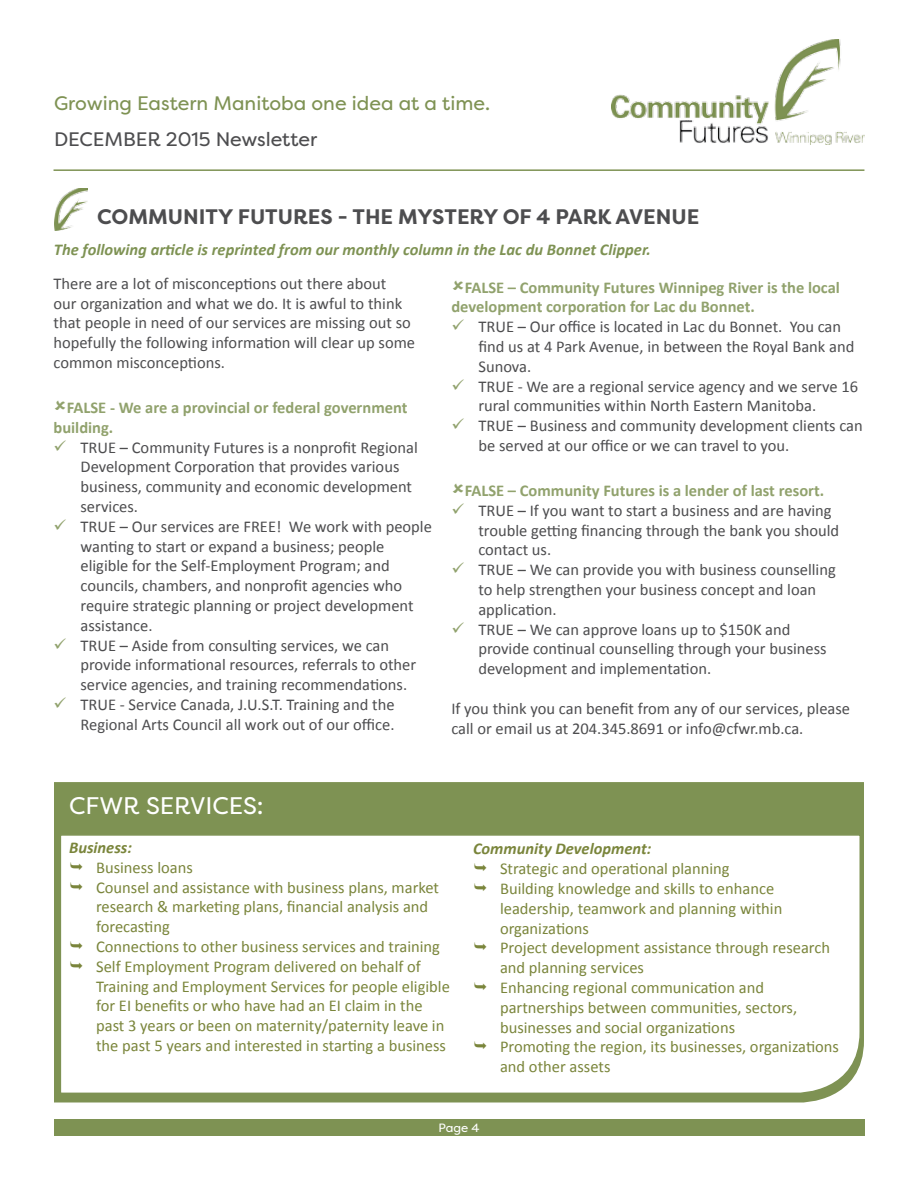
<style>
.page{position:relative;width:918px;height:1188px;background:#fff}
.page>*{position:absolute;margin:0;border:0;box-sizing:border-box;transform-origin:0 0}
.t1{font:24px "Filson Pro";color:#fff}
.t2{font:700 21px "Filson Pro";color:#4d4d4f}
.t3{font:19.5px "Filson Pro";color:#7e9253}
.t4{font:19.5px "Filson Pro";color:#4d4d4f}
.t5{font:16.5px/19.8px "Calibri";color:#4d4d4f}
.t6{font:16.5px/19.8px "Calibri";color:#7a853b}
.t7{font:700 16.5px/19.8px "Calibri";color:#91a26d}
.t8{font:italic 700 16.5px "Calibri";color:#7e9253}
.t9{font:italic 700 16.5px "Calibri";color:#7a853b}
.t10{font:12px "Filson Pro";color:#fff}
</style>
<div class="page">
<hr style="left:54px;top:169px;width:810px;height:2px;background:#7e9253">
<img style="left:54px;top:189px;width:34px;height:42px">
<div style="left:54px;top:1120px;width:810px;height:16px;background:#7e9253"></div>
<img style="left:611px;top:39px;width:254px;height:106px">
<div style="left:54px;top:782px;width:810px;height:321px;background:#7e9253"></div>
<svg style="left:59px;top:833px;width:803px;height:262px"></svg>
<svg style="left:71px;top:862px;width:11px;height:8px"></svg>
<svg style="left:71px;top:882px;width:11px;height:8px"></svg>
<svg style="left:71px;top:942px;width:11px;height:7px"></svg>
<svg style="left:71px;top:961px;width:11px;height:8px"></svg>
<svg style="left:474px;top:864px;width:12px;height:7px"></svg>
<svg style="left:474px;top:883px;width:12px;height:8px"></svg>
<svg style="left:474px;top:943px;width:12px;height:8px"></svg>
<svg style="left:474px;top:982px;width:12px;height:8px"></svg>
<svg style="left:474px;top:1042px;width:12px;height:8px"></svg>
<p class="t3" style="left:54px;top:90px;width:438px">Growing Eastern Manitoba one idea at a time.</p>
<p class="t4" style="left:54px;top:126px;width:265px">DECEMBER 2015 Newsletter</p>
<p class="t2" style="left:97px;top:203px;width:604px">COMMUNITY FUTURES - THE MYSTERY OF 4 PARK AVENUE</p>
<p class="t8" style="left:54px;top:238px;width:599px">The following article is reprinted from our monthly column in the Lac du Bonnet Clipper.</p>
<p class="t5" style="left:54px;top:273px;width:363px">There are a lot of misconceptions out there about<br>our organization and what we do. It is awful to think that people in need of our services are missing out so hopefully the following information will clear up some common misconceptions.</p>
<p class="t7" style="left:54px;top:397px;width:355px;text-indent:13px">FALSE - We are a provincial or federal government building.</p>
<p class="t5" style="left:80px;top:437px;width:353px">TRUE – Community Futures is a nonprofit Regional Development Corporation that provides various business, community and economic development services.<br>TRUE – Our services are FREE! We work with people wanting to start or expand a business; people eligible for the Self-Employment Program; and councils, chambers, and nonprofit agencies who require strategic planning or project development assistance.<br>TRUE – Aside from consulting services, we can provide informational resources, referrals to other service agencies, and training recommendations.<br>TRUE - Service Canada, J.U.S.T. Training and the Regional Arts Council all work out of our office.</p>
<p class="t7" style="left:451px;top:277px;width:390px;text-indent:13px">FALSE – Community Futures Winnipeg River is the local development corporation for Lac du Bonnet.</p>
<p class="t5" style="left:478px;top:316px;width:386px">TRUE – Our office is located in Lac du Bonnet. You can find us at 4 Park Avenue, in between the Royal Bank and Sunova.<br>TRUE - We are a regional service agency and we serve 16 rural communities within North Eastern Manitoba.<br>TRUE – Business and community development clients can be served at our office or we can travel to you.</p>
<p class="t7" style="left:465px;top:480px;width:361px">FALSE – Community Futures is a lender of last resort.</p>
<p class="t5" style="left:478px;top:500px;width:362px">TRUE – If you want to start a business and are having trouble getting financing through the bank you should contact us.<br>TRUE – We can provide you with business counselling to help strengthen your business concept and loan application.<br>TRUE – We can approve loans up to $150K and provide continual counselling through your business development and implementation.</p>
<p class="t5" style="left:451px;top:698px;width:400px">If you think you can benefit from any of our services, please call or email us at 204.345.8691 or info@cfwr.mb.ca.</p>
<h1 class="t1" style="left:69px;top:789px;width:196px">CFWR SERVICES:</h1>
<p class="t9" style="left:69px;top:836px;width:64px">Business:</p>
<p class="t6" style="left:96px;top:857px;width:355px">Business loans<br>Counsel and assistance with business plans, market research &amp; marketing plans, financial analysis and forecasting<br>Connections to other business services and training Self Employment Program delivered on behalf of Training and Employment Services for people eligible for EI benefits or who have had an EI claim in the past 3 years or been on maternity/paternity leave in the past 5 years and interested in starting a business</p>
<p class="t9" style="left:473px;top:837px;width:180px">Community Development:</p>
<p class="t6" style="left:500px;top:858px;width:341px">Strategic and operational planning<br>Building knowledge and skills to enhance leadership, teamwork and planning within organizations<br>Project development assistance through research and planning services<br>Enhancing regional communication and partnerships between communities, sectors, businesses and social organizations<br>Promoting the region, its businesses, organizations and other assets</p>
<p class="t10" style="left:438px;top:1120px;width:43px">Page 4</p>
</div>
